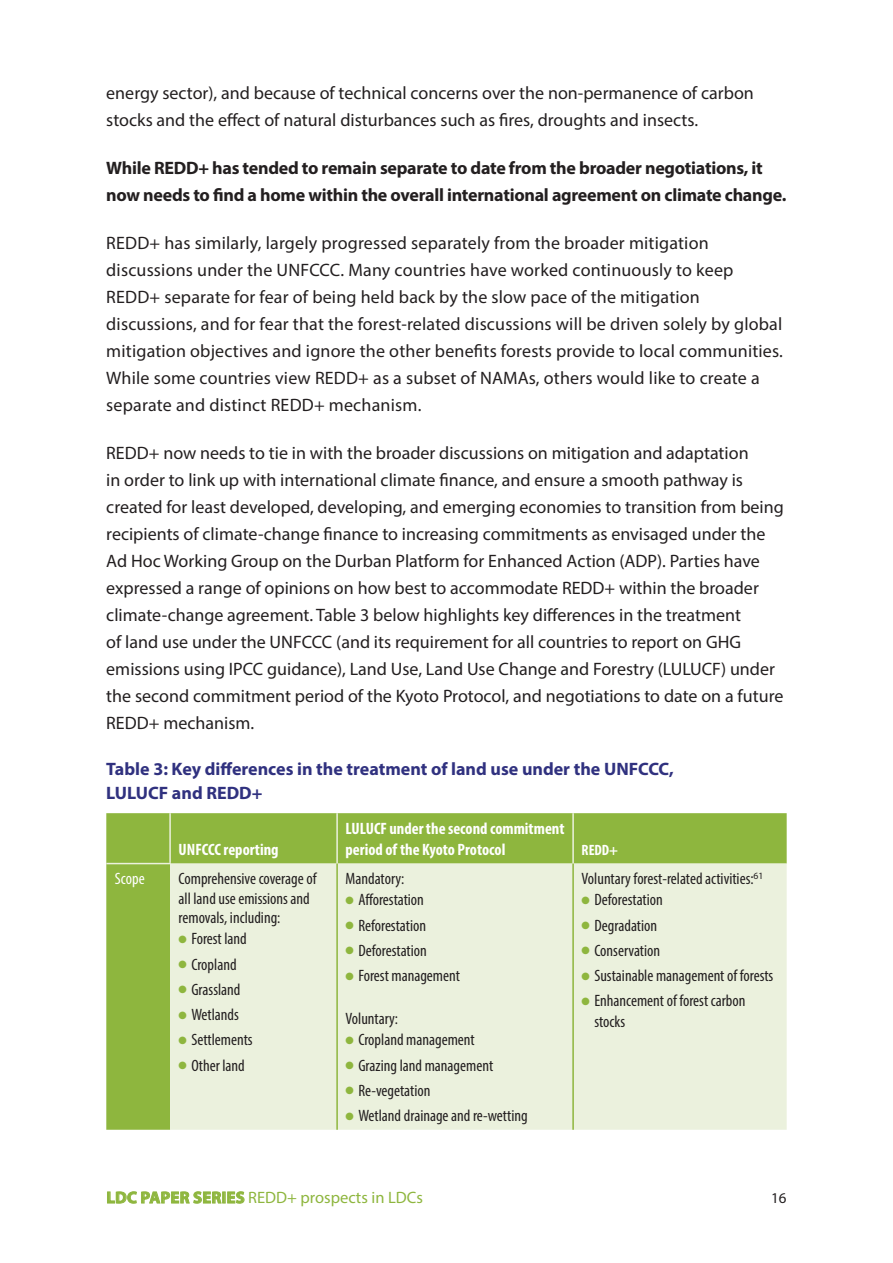
<style>
.page{position:relative;width:893px;height:1263px;background:#fff}
.page>*{position:absolute;margin:0;border:0;box-sizing:border-box;transform-origin:0 0}
.Main_text{font:18px/27px "Myriad Pro";color:#231f20}
.Main_text-2{font:700 18px/27px "Myriad Pro";letter-spacing:-.015em;color:#231f20}
.Figure_Box_Table_hea{font:700 18px/24px "Myriad Pro";color:#30317f}
.Table_text{font:condensed 16.5px/19.5px "Myriad Pro";color:#231f20}
.Table_headings{font:700 condensed 16.5px/21px "Myriad Pro";color:#fff}
.t1{font:16.5px "Myriad Pro";color:#8eb63e}
.Table_1st_column{font:condensed 16.5px "Myriad Pro";color:#fff}
.Table_headings-2{font:700 condensed 15px "Myriad Pro";color:#fff}
.t2{font:15px "Myriad Pro";color:#231f20}
.s1{color:#8eb63e}
.s2{font-weight:700}
</style>
<div class="page">
<svg style="left:107px;top:1191px;width:138px;height:13px"></svg>
<div style="left:106px;top:813px;width:681px;height:317px;background:#8eb63e"></div>
<div style="left:170px;top:863px;width:617px;height:267px;background:#ebf1dd"></div>
<hr style="left:336px;top:813px;width:2px;height:50px;background:#ebf1dd">
<hr style="left:572px;top:813px;width:2px;height:50px;background:#ebf1dd">
<hr style="left:169px;top:813px;width:2px;height:50px;background:#ebf1dd">
<hr style="left:106px;top:863px;width:65px;height:1px;background:#ebf1dd">
<hr style="left:336px;top:863px;width:2px;height:267px;background:#8eb63e">
<hr style="left:572px;top:863px;width:2px;height:267px;background:#8eb63e">
<p class="Main_text" style="left:106px;top:79px;width:649px">energy sector), and because of technical concerns over the non-permanence of carbon stocks and the effect of natural disturbances such as fires, droughts and insects.</p>
<p class="Main_text-2" style="left:106px;top:154px;width:682px">While REDD+ has tended to remain separate to date from the broader negotiations, it now needs to find a home within the overall international agreement on climate change.</p>
<p class="Main_text" style="left:106px;top:229px;width:678px">REDD+ has similarly, largely progressed separately from the broader mitigation discussions under the UNFCCC. Many countries have worked continuously to keep REDD+ separate for fear of being held back by the slow pace of the mitigation discussions, and for fear that the forest-related discussions will be driven solely by global mitigation objectives and ignore the other benefits forests provide to local communities.<br>While some countries view REDD+ as a subset of NAMAs, others would like to create a separate and distinct REDD+ mechanism.</p>
<p class="Main_text" style="left:106px;top:440px;width:679px">REDD+ now needs to tie in with the broader discussions on mitigation and adaptation<br>in order to link up with international climate finance, and ensure a smooth pathway is created for least developed, developing, and emerging economies to transition from being recipients of climate-change finance to increasing commitments as envisaged under the Ad Hoc Working Group on the Durban Platform for Enhanced Action (ADP). Parties have expressed a range of opinions on how best to accommodate REDD+ within the broader climate-change agreement. Table 3 below highlights key differences in the treatment<br>of land use under the UNFCCC (and its requirement for all countries to report on GHG emissions using IPCC guidance), Land Use, Land Use Change and Forestry (LULUCF) under the second commitment period of the Kyoto Protocol, and negotiations to date on a future REDD+ mechanism.</p>
<p class="Figure_Box_Table_hea" style="left:106px;top:756px;width:569px">Table 3: Key differences in the treatment of land use under the UNFCCC,<br>LULUCF and REDD+</p>
<p class="Table_headings" style="left:179px;top:839px;width:102px">UNFCCC reporting</p>
<p class="Table_1st_column" style="left:115px;top:869px;width:31px">Scope</p>
<p class="Table_text" style="left:179px;top:869px;width:139px">Comprehensive coverage of all land use emissions and removals, including:</p>
<p class="Table_text" style="left:179px;top:929px;width:70px"><span class="s1">●</span> Forest land</p>
<p class="Table_text" style="left:179px;top:954px;width:60px"><span class="s1">●</span> Cropland</p>
<p class="Table_text" style="left:179px;top:979px;width:63px"><span class="s1">●</span> Grassland</p>
<p class="Table_text" style="left:179px;top:1005px;width:62px"><span class="s1">●</span> Wetlands</p>
<p class="Table_text" style="left:179px;top:1030px;width:76px"><span class="s1">●</span> Settlements</p>
<p class="Table_text" style="left:179px;top:1055px;width:68px"><span class="s1">●</span> Other land</p>
<p class="Table_headings" style="left:346px;top:818px;width:220px">LULUCF under the second commitment period of the Kyoto Protocol</p>
<p class="Table_text" style="left:346px;top:869px;width:60px">Mandatory:</p>
<p class="Table_text" style="left:346px;top:890px;width:80px"><span class="s1">●</span> Afforestation</p>
<p class="Table_text" style="left:346px;top:915px;width:82px"><span class="s1">●</span> Reforestation</p>
<p class="Table_text" style="left:346px;top:940px;width:83px"><span class="s1">●</span> Deforestation</p>
<p class="Table_text" style="left:346px;top:966px;width:116px"><span class="s1">●</span> Forest management</p>
<p class="Table_text" style="left:346px;top:1009px;width:54px">Voluntary:</p>
<p class="Table_text" style="left:346px;top:1030px;width:131px"><span class="s1">●</span> Cropland management</p>
<p class="Table_text" style="left:346px;top:1055px;width:149px"><span class="s1">●</span> Grazing land management</p>
<p class="Table_text" style="left:346px;top:1080px;width:86px"><span class="s1">●</span> Re-vegetation</p>
<p class="Table_text" style="left:346px;top:1106px;width:184px"><span class="s1">●</span> Wetland drainage and re-wetting</p>
<p class="Table_headings-2" style="left:582px;top:841px;width:38px">REDD+</p>
<p class="Table_text" style="left:582px;top:869px;width:183px">Voluntary forest-related activities:<sup>61</sup></p>
<p class="Table_text" style="left:582px;top:890px;width:83px"><span class="s1">●</span> Deforestation</p>
<p class="Table_text" style="left:582px;top:915px;width:77px"><span class="s1">●</span> Degradation</p>
<p class="Table_text" style="left:582px;top:940px;width:80px"><span class="s1">●</span> Conservation</p>
<p class="Table_text" style="left:582px;top:966px;width:193px"><span class="s1">●</span> Sustainable management of forests</p>
<p class="Table_text" style="left:594px;top:990px;width:153px;line-height:21px;text-indent:-13px"><span class="s1">●</span> Enhancement of forest carbon stocks</p>
<p class="t1" style="left:106px;top:1187px;width:318px"><span class="s2">LDC PAPER SERIES</span> REDD+ prospects in LDCs</p>
<p class="t2" style="left:771px;top:1189px;width:17px">16</p>
</div>
